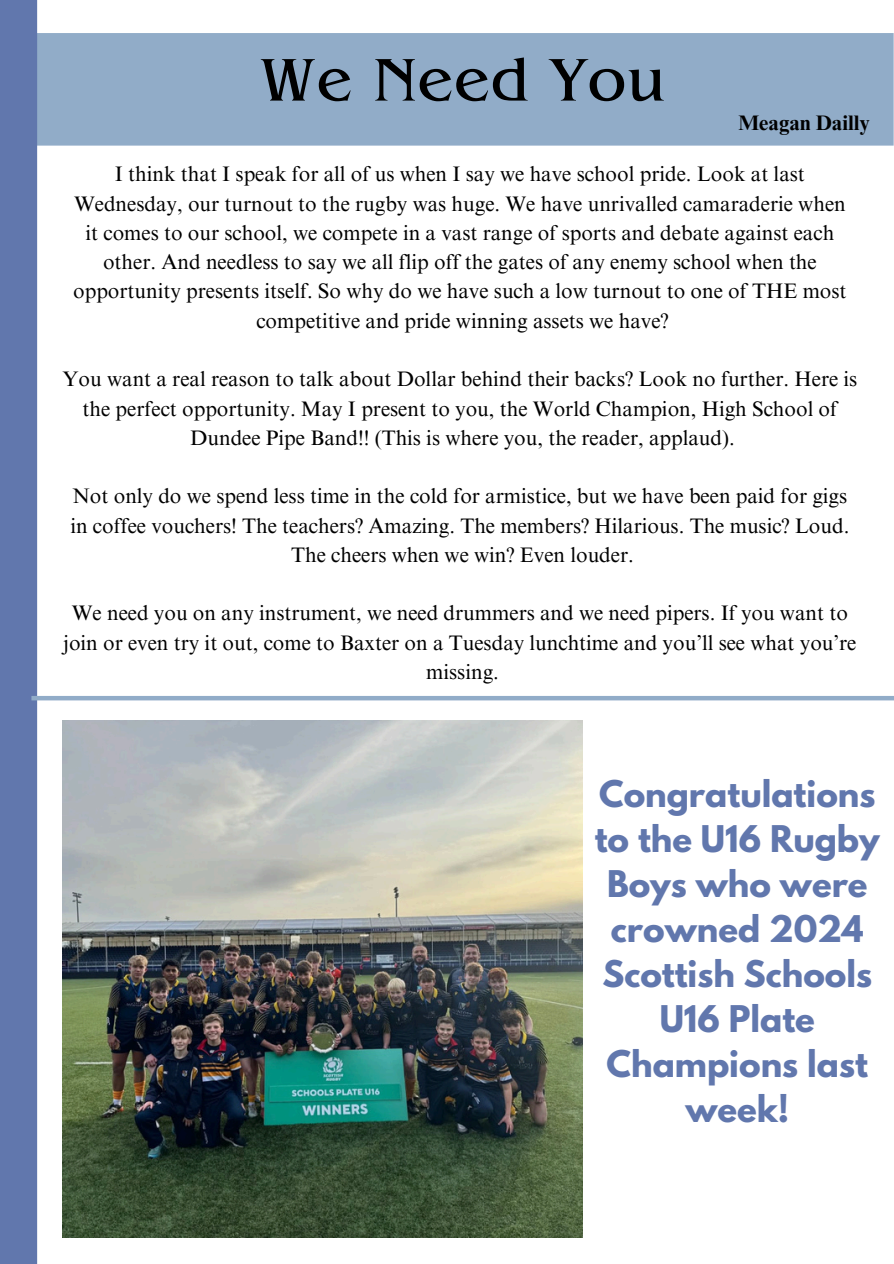
<style>
.page{position:relative;width:894px;height:1264px;background:#fff}
.page>*{position:absolute;margin:0;border:0;box-sizing:border-box;transform-origin:0 0}
.t1{font:63px "Benguiat Pro ITC";color:#000}
.t2{font:700 32.55px/45px "League Spartan";color:#6177ad;text-align:center}
.t3{font:21px "Times NRMT Pro";color:#000}
.t4{font:700 21px "Times NRMT Pro";color:#000}
</style>
<div class="page">
<div style="left:0;top:33px;width:893px;height:113px;background:#91acc8"></div>
<div style="left:0;top:0;width:37px;height:1263px;background:#6177ad"></div>
<hr style="left:31px;top:696px;width:862px;height:4px;background:#91acc8">
<img style="left:62px;top:720px;width:520px;height:517px">
<p class="t1" style="left:259px;top:57px;width:407px">We Need You</p>
<p class="t4" style="left:738px;top:115px;width:133px">Meagan Dailly</p>
<p class="t3" style="left:115px;top:166px;width:691px">I think that I speak for all of us when I say we have school pride. Look at last</p>
<h1 class="t3" style="left:74px;top:196px;width:773px">Wednesday, our turnout to the rugby was huge. We have unrivalled camaraderie when</h1>
<h3 class="t3" style="left:85px;top:225px;width:750px">it comes to our school, we compete in a vast range of sports and debate against each</h3>
<p class="t3" style="left:103px;top:254px;width:715px">other. And needless to say we all flip off the gates of any enemy school when the</p>
<p class="t3" style="left:73px;top:283px;width:774px">opportunity presents itself. So why do we have such a low turnout to one of THE most</p>
<p class="t3" style="left:256px;top:313px;width:413px">competitive and pride winning assets we have?</p>
<p class="t3" style="left:62px;top:371px;width:796px">You want a real reason to talk about Dollar behind their backs? Look no further. Here is</p>
<p class="t3" style="left:83px;top:400px;width:756px">the perfect opportunity. May I present to you, the World Champion, High School of</p>
<p class="t3" style="left:190px;top:430px;width:546px">Dundee Pipe Band!! (This is where you, the reader, applaud).</p>
<p class="t3" style="left:73px;top:488px;width:775px">Not only do we spend less time in the cold for armistice, but we have been paid for gigs</p>
<p class="t3" style="left:70px;top:517px;width:780px">in coffee vouchers! The teachers? Amazing. The members? Hilarious. The music? Loud.</p>
<p class="t3" style="left:291px;top:547px;width:344px">The cheers when we win? Even louder.</p>
<p class="t3" style="left:72px;top:605px;width:777px">We need you on any instrument, we need drummers and we need pipers. If you want to</p>
<p class="t3" style="left:63px;top:634px;width:794px">join or even try it out, come to Baxter on a Tuesday lunchtime and you’ll see what you’re</p>
<p class="t3" style="left:426px;top:664px;width:74px">missing.</p>
<p class="t2" style="left:594px;top:775px;width:286px">Congratulations to the U16 Rugby<br>Boys who were crowned 2024<br>Scottish Schools<br>U16 Plate<br>Champions last week!</p>
</div>
